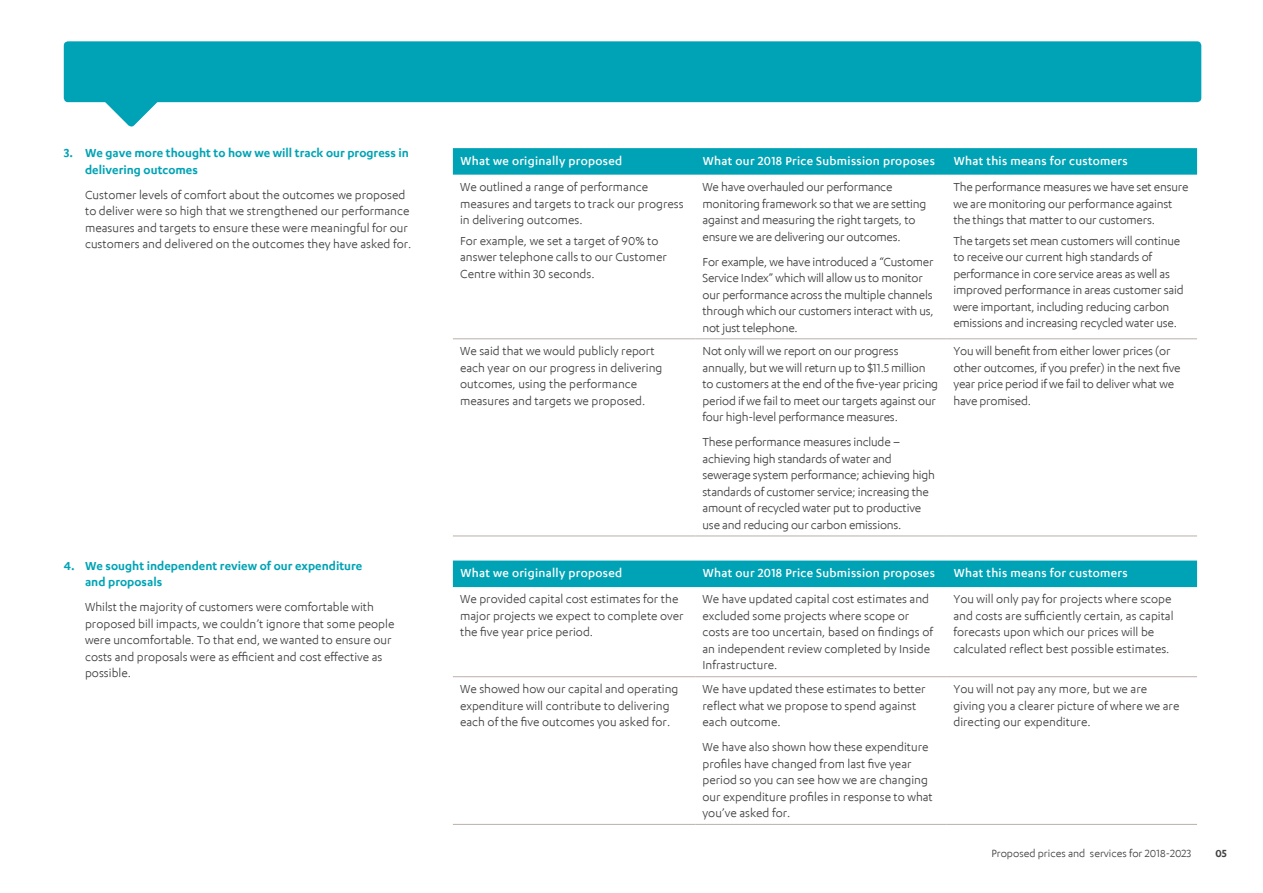
<style>
.page{position:relative;width:1263px;height:893px;background:#fff}
.page>*{position:absolute;margin:0;border:0;box-sizing:border-box;transform-origin:0 0}
.t1{font:13.5px/16.5px "Karbon";color:#414042}
.t2{font:500 13.5px "Karbon";letter-spacing:.02em;color:#fff}
.t3{font:600 13.5px/16.5px "Karbon";color:#00a3b5}
.t4{font:12px "Karbon";color:#414042}
.t5{font:600 12px "Karbon";color:#414042}
</style>
<div class="page">
<div style="left:453px;top:561px;width:744px;height:26px;background:#00a3b5"></div>
<hr style="left:453px;top:676px;width:242px;height:1px;background:#bcaeac">
<hr style="left:695px;top:676px;width:251px;height:1px;background:#bcaeac">
<hr style="left:946px;top:676px;width:251px;height:1px;background:#bcaeac">
<hr style="left:453px;top:824px;width:242px;height:1px;background:#bcaeac">
<hr style="left:695px;top:824px;width:251px;height:1px;background:#bcaeac">
<hr style="left:946px;top:824px;width:251px;height:1px;background:#bcaeac">
<svg style="left:95px;top:102px;width:72px;height:25px"></svg>
<div style="left:64px;top:41px;width:1137px;height:61px;background:#00a3b5;border-radius:4px"></div>
<svg style="left:453px;top:148px;width:744px;height:27px;background:#04a4b6"></svg>
<hr style="left:453px;top:338px;width:242px;height:1px;background:#bcaeac">
<hr style="left:695px;top:338px;width:251px;height:1px;background:#bcaeac">
<hr style="left:946px;top:338px;width:251px;height:1px;background:#bcaeac">
<hr style="left:453px;top:536px;width:242px;height:1px;background:#bcaeac">
<hr style="left:695px;top:536px;width:251px;height:1px;background:#bcaeac">
<hr style="left:946px;top:536px;width:251px;height:1px;background:#bcaeac">
<p class="t3" style="left:85px;top:144px;width:325px;text-indent:-21px">3. We gave more thought to how we will track our progress in delivering outcomes</p>
<p class="t1" style="left:85px;top:186px;width:328px">Customer levels of comfort about the outcomes we proposed to deliver were so high that we strengthened our performance measures and targets to ensure these were meaningful for our customers and delivered on the outcomes they have asked for.</p>
<p class="t3" style="left:85px;top:557px;width:279px;text-indent:-21px">4. We sought independent review of our expenditure and proposals</p>
<p class="t1" style="left:85px;top:598px;width:311px">Whilst the majority of customers were comfortable with proposed bill impacts, we couldn’t ignore that some people were uncomfortable. To that end, we wanted to ensure our costs and proposals were as efficient and cost effective as possible.</p>
<p class="t2" style="left:460px;top:153px;width:163px">What we originally proposed</p>
<p class="t2" style="left:703px;top:153px;width:233px">What our 2018 Price Submission proposes</p>
<p class="t2" style="left:954px;top:153px;width:175px">What this means for customers</p>
<p class="t1" style="left:460px;top:178px;width:225px">We outlined a range of performance measures and targets to track our progress in delivering outcomes.</p>
<p class="t1" style="left:460px;top:232px;width:208px">For example, we set a target of 90% to answer telephone calls to our Customer<br>Centre within 30 seconds.</p>
<p class="t1" style="left:953px;top:178px;width:237px">The performance measures we have set ensure we are monitoring our performance against the things that matter to our customers.</p>
<p class="t1" style="left:953px;top:232px;width:232px">The targets set mean customers will continue to receive our current high standards of performance in core service areas as well as improved performance in areas customer said were important, including reducing carbon emissions and increasing recycled water use.</p>
<p class="t1" style="left:702px;top:178px;width:225px">We have overhauled our performance monitoring framework so that we are setting against and measuring the right targets, to ensure we are delivering our outcomes.</p>
<p class="t1" style="left:702px;top:253px;width:233px">For example, we have introduced a “Customer Service Index” which will allow us to monitor our performance across the multiple channels through which our customers interact with us, not just telephone.</p>
<p class="t1" style="left:460px;top:342px;width:204px">We said that we would publicly report each year on our progress in delivering outcomes, using the performance measures and targets we proposed.</p>
<p class="t1" style="left:702px;top:342px;width:237px">Not only will we report on our progress annually, but we will return up to $11.5 million to customers at the end of the five-year pricing period if we fail to meet our targets against our four high-level performance measures.</p>
<p class="t1" style="left:702px;top:433px;width:234px">These performance measures include – achieving high standards of water and sewerage system performance; achieving high standards of customer service; increasing the amount of recycled water put to productive use and reducing our carbon emissions.</p>
<p class="t1" style="left:953px;top:342px;width:229px">You will benefit from either lower prices (or other outcomes, if you prefer) in the next five year price period if we fail to deliver what we have promised.</p>
<p class="t2" style="left:460px;top:566px;width:163px">What we originally proposed</p>
<p class="t2" style="left:703px;top:566px;width:233px">What our 2018 Price Submission proposes</p>
<p class="t2" style="left:954px;top:566px;width:175px">What this means for customers</p>
<p class="t1" style="left:460px;top:591px;width:225px">We provided capital cost estimates for the major projects we expect to complete over the five year price period.</p>
<p class="t1" style="left:702px;top:591px;width:232px">We have updated capital cost estimates and excluded some projects where scope or costs are too uncertain, based on findings of an independent review completed by Inside Infrastructure.</p>
<p class="t1" style="left:953px;top:591px;width:222px">You will only pay for projects where scope and costs are sufficiently certain, as capital forecasts upon which our prices will be calculated reflect best possible estimates.</p>
<p class="t1" style="left:460px;top:680px;width:220px">We showed how our capital and operating expenditure will contribute to delivering each of the five outcomes you asked for.</p>
<p class="t1" style="left:702px;top:680px;width:225px">We have updated these estimates to better reflect what we propose to spend against each outcome.</p>
<p class="t1" style="left:702px;top:738px;width:232px">We have also shown how these expenditure profiles have changed from last five year period so you can see how we are changing our expenditure profiles in response to what you’ve asked for.</p>
<p class="t1" style="left:953px;top:680px;width:227px">You will not pay any more, but we are giving you a clearer picture of where we are directing our expenditure.</p>
<p class="t4" style="left:991px;top:846px;width:202px">Proposed prices and services for 2018-2023</p>
<p class="t5" style="left:1215px;top:846px;width:13px">05</p>
</div>
